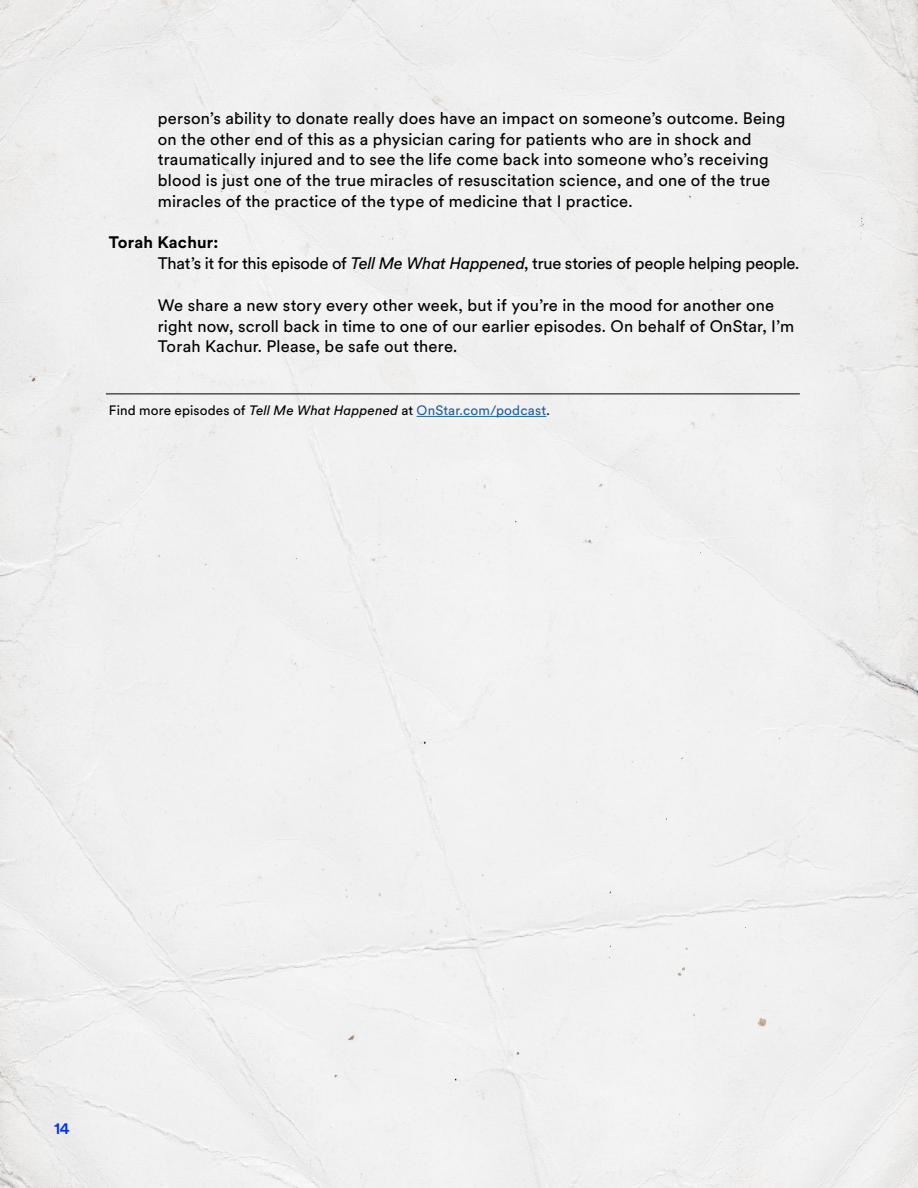
<style>
.page{position:relative;width:918px;height:1188px;background:#f0f0f0}
.page>*{position:absolute;margin:0;border:0;box-sizing:border-box;transform-origin:0 0}
.t1{font:16.5px/20.9px "Circular XX";letter-spacing:.01em;color:#000}
.t2{font:16.5px/20.9px "Circular XX";letter-spacing:-.015em;color:#000}
.t3{font:500 16.5px "Circular XX";color:#002eff}
.t4{font:13.5px "Circular XX";letter-spacing:.01em;color:#000}
.s1{font-weight:700}
.s2{font-style:italic}
.s3{color:#215e9e}
</style>
<div class="page">
<hr style="left:106px;top:394px;width:694px;height:1px;background:#000">
<hr style="left:417px;top:416px;width:129px;height:1px;background:#215e9e">
<p class="t1" style="left:158px;top:107px;width:629px">person’s ability to donate really does have an impact on someone’s outcome. Being on the other end of this as a physician caring for patients who are in shock and traumatically injured and to see the life come back into someone who’s receiving blood is just one of the true miracles of resuscitation science, and one of the true miracles of the practice of the type of medicine that I practice.</p>
<p class="t2" style="left:158px;top:232px;width:643px;text-indent:-49px"><span class="s1">Torah Kachur:<br></span>That’s it for this episode of <span class="s2">Tell Me What Happened</span>, true stories of people helping people.</p>
<p class="t1" style="left:158px;top:294px;width:638px">We share a new story every other week, but if you’re in the mood for another one right now, scroll back in time to one of our earlier episodes. On behalf of OnStar, I’m<br>Torah Kachur. Please, be safe out there.</p>
<p class="t4" style="left:109px;top:401px;width:442px">Find more episodes of <span class="s2">Tell Me What Happened</span> at <span class="s3">OnStar.com/podcast</span>.</p>
<p class="t3" style="left:54px;top:1117px;width:17px">14</p>
</div>
